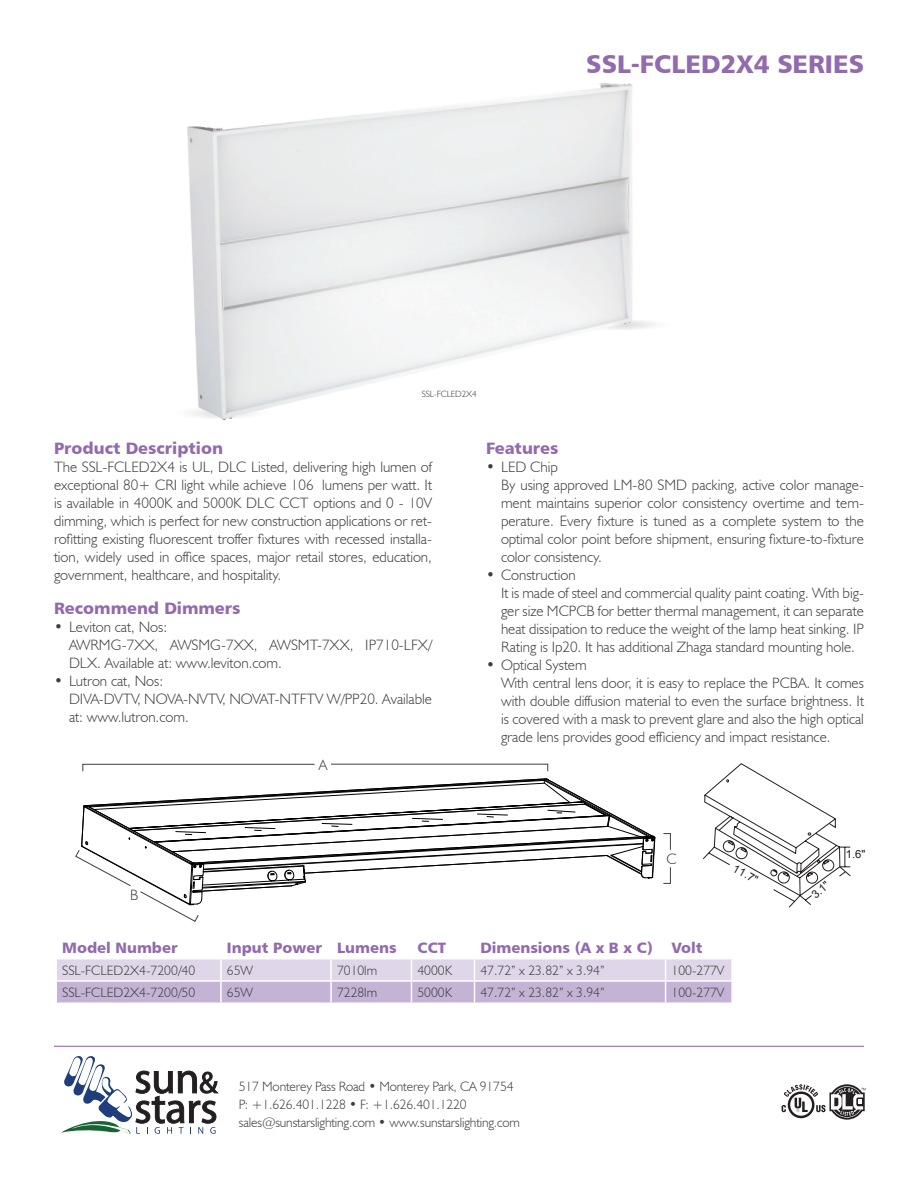
<style>
.page{position:relative;width:918px;height:1188px;background:#fff}
.page>*{position:absolute;margin:0;border:0;box-sizing:border-box;transform-origin:0 0}
.t1{font:25.5px "Humanist 777 BT Black B";color:#926aae}
.BODY_COPY_SPECS{font:16.5px "Humanist 777 BT Black B";color:#926aae}
.BODY_COPY_SPECS_inde{font:300 15px/18px "Humanist 521 BT";color:#3e3e3f;text-align:justify}
.BODY_COPY_SPECS-2{font:300 15px/18px "Humanist 521 BT";color:#3e3e3f;text-align:justify}
.BODY_COPY_BULLETS_pa{font:300 15px "Humanist 521 BT";color:#3e3e3f}
.t2{font:15px "Humanist 777 BT Black B";color:#926aae}
.BODY_COPY_SPECS-3{font:300 13.5px "Humanist 521 BT";letter-spacing:-.01em;color:#3e3e3f}
.t3{font:11.25px "Arial";color:#231f20}
.BODY_COPY_SPECS-4{font:300 9px "Humanist 521 BT";letter-spacing:-.01em;color:#3e3e3f}
</style>
<div class="page">
<svg style="left:62px;top:1056px;width:156px;height:78px"></svg>
<svg style="left:782px;top:1084px;width:84px;height:36px"></svg>
<hr style="left:54px;top:1046px;width:810px;height:1px;background:#895ea7">
<svg style="left:56px;top:959px;width:676px;height:43px;background:#d4c8e1"></svg>
<hr style="left:731px;top:982px;width:2px;height:20px;background:#fff">
<svg style="left:82px;top:764px;width:233px;height:8px"></svg>
<svg style="left:331px;top:764px;width:217px;height:8px"></svg>
<svg style="left:663px;top:867px;width:8px;height:17px"></svg>
<svg style="left:663px;top:833px;width:8px;height:17px"></svg>
<svg style="left:75px;top:779px;width:581px;height:143px"></svg>
<svg style="left:703px;top:763px;width:148px;height:145px"></svg>
<img style="left:187px;top:83px;width:467px;height:337px">
<p class="t1" style="left:586px;top:48px;width:279px">SSL-FCLED2X4 SERIES</p>
<p class="BODY_COPY_SPECS-4" style="left:422px;top:389px;width:56px">SSL-FCLED2X4</p>
<p class="BODY_COPY_SPECS" style="left:54px;top:437px;width:171px">Product Description</p>
<p class="BODY_COPY_SPECS-2" style="left:54px;top:457px;width:379px">The SSL-FCLED2X4 is UL, DLC Listed, delivering high lumen of exceptional 80+ CRI light while achieve 106 lumens per watt. It is available in 4000K and 5000K DLC CCT options and 0 - 10V dimming, which is perfect for new construction applications or ret&shy;rofitting existing fluorescent troffer fixtures with recessed installa&shy;tion, widely used in office spaces, major retail stores, education, government, healthcare, and hospitality.</p>
<p class="BODY_COPY_SPECS" style="left:54px;top:597px;width:188px">Recommend Dimmers</p>
<p class="BODY_COPY_BULLETS_pa" style="left:54px;top:617px;width:115px">• Leviton cat, Nos:</p>
<p class="BODY_COPY_SPECS_inde" style="left:69px;top:635px;width:364px">AWRMG-7XX, AWSMG-7XX, AWSMT-7XX, IP710-LFX/<br>DLX. Available at: www.leviton.com.</p>
<p class="BODY_COPY_BULLETS_pa" style="left:54px;top:671px;width:111px">• Lutron cat, Nos:</p>
<p class="BODY_COPY_SPECS_inde" style="left:69px;top:689px;width:364px">DIVA-DVTV, NOVA-NVTV, NOVAT-NTFTV W/PP20. Available at: www.lutron.com.</p>
<p class="BODY_COPY_SPECS-2" style="left:319px;top:755px;width:10px">A</p>
<p class="BODY_COPY_SPECS" style="left:486px;top:437px;width:74px">Features</p>
<p class="BODY_COPY_BULLETS_pa" style="left:486px;top:457px;width:73px">• LED Chip</p>
<p class="BODY_COPY_SPECS_inde" style="left:501px;top:475px;width:365px">By using approved LM-80 SMD packing, active color manage&shy;ment maintains superior color consistency overtime and tem&shy;perature. Every fixture is tuned as a complete system to the optimal color point before shipment, ensuring fixture-to-fixture color consistency.</p>
<p class="BODY_COPY_BULLETS_pa" style="left:486px;top:565px;width:91px">• Construction</p>
<p class="BODY_COPY_SPECS_inde" style="left:501px;top:583px;width:364px">It is made of steel and commercial quality paint coating. With big&shy;ger size MCPCB for better thermal management, it can separate heat dissipation to reduce the weight of the lamp heat sinking. IP Rating is Ip20. It has additional Zhaga standard mounting hole.</p>
<p class="BODY_COPY_BULLETS_pa" style="left:486px;top:655px;width:102px">• Optical System</p>
<p class="BODY_COPY_SPECS_inde" style="left:501px;top:673px;width:365px">With central lens door, it is easy to replace the PCBA. It comes with double diffusion material to even the surface brightness. It is covered with a mask to prevent glare and also the high optical grade lens provides good efficiency and impact resistance.</p>
<p class="BODY_COPY_SPECS-2" style="left:130px;top:885px;width:10px">B</p>
<p class="BODY_COPY_SPECS-2" style="left:667px;top:850px;width:12px">C</p>
<p class="t3" style="left:737px;top:861px;width:29px;rotate:29deg">11.7"</p>
<p class="t3" style="left:808px;top:890px;width:21px;rotate:-40deg">3.1"</p>
<p class="t3" style="left:846px;top:847px;width:21px">1.6"</p>
<p class="t2" style="left:62px;top:938px;width:117px">Model Number</p>
<p class="t2" style="left:227px;top:938px;width:96px">Input Power</p>
<p class="t2" style="left:337px;top:938px;width:61px">Lumens</p>
<p class="t2" style="left:417px;top:938px;width:30px">CCT</p>
<p class="t2" style="left:481px;top:938px;width:174px">Dimensions (A x B x C)</p>
<p class="t2" style="left:672px;top:938px;width:33px">Volt</p>
<p class="BODY_COPY_SPECS-3" style="left:62px;top:962px;width:134px">SSL-FCLED2X4-7200/40</p>
<p class="BODY_COPY_SPECS-3" style="left:227px;top:962px;width:28px">65W</p>
<p class="BODY_COPY_SPECS-3" style="left:337px;top:962px;width:42px">7010lm</p>
<p class="BODY_COPY_SPECS-3" style="left:417px;top:962px;width:36px">4000K</p>
<p class="BODY_COPY_SPECS-3" style="left:481px;top:962px;width:126px">47.72” x 23.82” x 3.94”</p>
<p class="BODY_COPY_SPECS-3" style="left:672px;top:962px;width:54px">100-277V</p>
<p class="BODY_COPY_SPECS-3" style="left:62px;top:984px;width:134px">SSL-FCLED2X4-7200/50</p>
<p class="BODY_COPY_SPECS-3" style="left:227px;top:984px;width:28px">65W</p>
<p class="BODY_COPY_SPECS-3" style="left:337px;top:984px;width:42px">7228lm</p>
<p class="BODY_COPY_SPECS-3" style="left:417px;top:984px;width:36px">5000K</p>
<p class="BODY_COPY_SPECS-3" style="left:481px;top:984px;width:126px">47.72” x 23.82” x 3.94”</p>
<p class="BODY_COPY_SPECS-3" style="left:672px;top:984px;width:54px">100-277V</p>
<p class="BODY_COPY_SPECS-3" style="left:239px;top:1078px;width:276px">517 Monterey Pass Road • Monterey Park, CA 91754</p>
<p class="BODY_COPY_SPECS-3" style="left:239px;top:1096px;width:229px">P: +1.626.401.1228 • F: +1.626.401.1220</p>
<p class="BODY_COPY_SPECS-3" style="left:239px;top:1114px;width:283px">sales@sunstarslighting.com • www.sunstarslighting.com</p>
</div>
